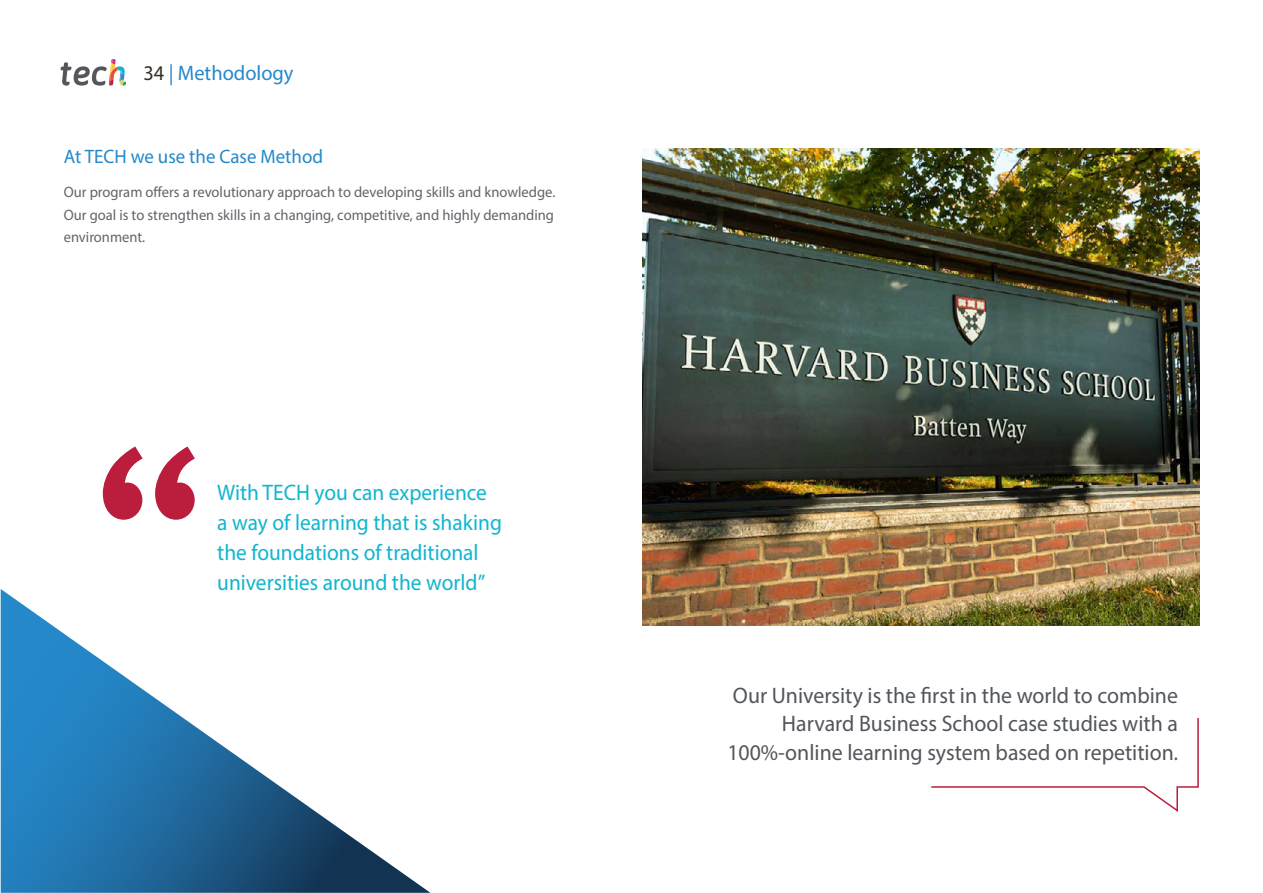
<style>
.page{position:relative;width:1263px;height:893px;background:#fff}
.page>*{position:absolute;margin:0;border:0;box-sizing:border-box;transform-origin:0 0}
.t1{font:22.5px/28.5px "Myriad Pro";color:#52555b;text-align:right}
.t2{font:22.5px/30px "Myriad Pro";color:#0fb6cf;scale:.95 1}
.t3{font:21px "Myriad Pro";color:#2488c9}
.t4{font:19.5px "Myriad Pro";color:#2488c9}
.t5{font:15px/22.5px "Myriad Pro";color:#61646a;text-align:justify}
.s1{color:#312e20}
</style>
<div class="page">
<svg style="left:61px;top:59px;width:65px;height:27px"></svg>
<svg style="left:1px;top:589px;width:429px;height:304px"></svg>
<img style="left:642px;top:149px;width:557px;height:477px">
<svg style="left:931px;top:718px;width:268px;height:94px"></svg>
<svg style="left:103px;top:446px;width:92px;height:74px"></svg>
<h2 class="t3" style="left:144px;top:60px;width:151px"><span class="s1">34</span> | Methodology</h2>
<h3 class="t4" style="left:64px;top:145px;width:261px">At TECH we use the Case Method</h3>
<p class="t5" style="left:64px;top:181px;width:493px">Our program offers a revolutionary approach to developing skills and knowledge.<br>Our goal is to strengthen skills in a changing, competitive, and highly demanding environment.</p>
<h1 class="t2" style="left:217px;top:477px;width:301px">With TECH you can experience a way of learning that is shaking the foundations of traditional universities around the world”</h1>
<h1 class="t1" style="left:727px;top:681px;width:452px">Our University is the first in the world to combine<br>Harvard Business School case studies with a<br>100%-online learning system based on repetition.</h1>
</div>
